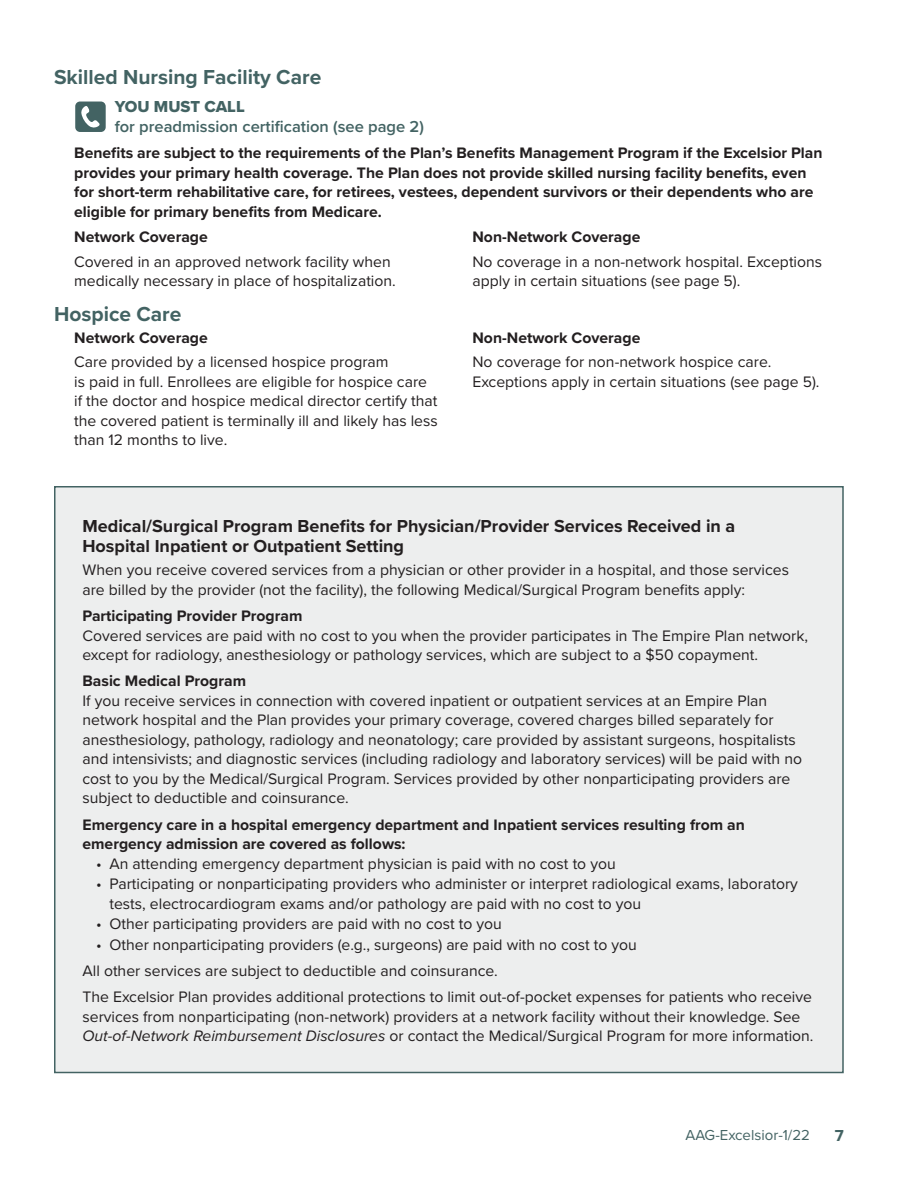
<style>
.page{position:relative;width:918px;height:1188px;background:#fff}
.page>*{position:absolute;margin:0;border:0;box-sizing:border-box;transform-origin:0 0}
._2022_AAG_Secondary{font:700 21px "Proxima Nova";color:#436363}
._2022_AAG_Callout_Te{font:700 18px/19.5px "Proxima Nova";color:#231f20}
._2022_AAG_You_Must_C{font:600 16.5px/19.5px "Proxima Nova";color:#436363}
.t1{font:700 16.5px "Proxima Nova";color:#436363}
._2022_AAG_Callout_bo{font:15.75px/19.5px "Proxima Nova";color:#231f20}
._2022_AAG_body_two_c{font:15.75px/19.5px "Proxima Nova";color:#231f20}
._2022_AAG_Callout_bu{font:15.75px/19.5px "Proxima Nova";color:#231f20}
._2022_AAG_body_10_5{font:700 15.75px/19.5px "Proxima Nova";color:#231f20}
._2022_AAG_Callout_bo-2{font:700 15.75px/19.5px "Proxima Nova";color:#231f20}
._2022_AAG_body_two_c-2{font:700 15.75px "Proxima Nova";color:#231f20}
.t2{font:15px "Proxima Nova";color:#436363}
.s1{font-family:"Proxima Nova Extrabld";font-weight:400}
.s2{font-style:italic}
</style>
<div class="page">
<div style="left:75px;top:102px;width:31px;height:30px;background:#436363;border-radius:5px"></div>
<svg style="left:81px;top:106px;width:19px;height:22px"></svg>
<div style="left:55px;top:487px;width:788px;height:585px;background:#edeeee"></div>
<p class="_2022_AAG_Secondary" style="left:54px;top:61px;width:269px">Skilled Nursing Facility Care</p>
<p class="_2022_AAG_You_Must_C" style="left:115px;top:97px;width:311px"><span class="s1">YOU MUST CALL<br></span>for preadmission certification (see page 2)</p>
<p class="_2022_AAG_body_10_5" style="left:74px;top:143px;width:750px">Benefits are subject to the requirements of the Plan’s Benefits Management Program if the Excelsior Plan provides your primary health coverage. The Plan does not provide skilled nursing facility benefits, even for short-term rehabilitative care, for retirees, vestees, dependent survivors or their dependents who are eligible for primary benefits from Medicare.</p>
<p class="_2022_AAG_body_two_c-2" style="left:74px;top:225px;width:135px">Network Coverage</p>
<p class="_2022_AAG_body_two_c" style="left:74px;top:251px;width:323px">Covered in an approved network facility when medically necessary in place of hospitalization.</p>
<p class="_2022_AAG_body_two_c-2" style="left:472px;top:225px;width:169px">Non-Network Coverage</p>
<p class="_2022_AAG_body_two_c" style="left:472px;top:251px;width:351px">No coverage in a non-network hospital. Exceptions apply in certain situations (see page 5).</p>
<p class="_2022_AAG_Secondary" style="left:54px;top:298px;width:129px">Hospice Care</p>
<p class="_2022_AAG_body_two_c-2" style="left:74px;top:326px;width:135px">Network Coverage</p>
<p class="_2022_AAG_body_two_c" style="left:74px;top:352px;width:365px">Care provided by a licensed hospice program<br>is paid in full. Enrollees are eligible for hospice care if the doctor and hospice medical director certify that the covered patient is terminally ill and likely has less than 12 months to live.</p>
<p class="_2022_AAG_body_two_c-2" style="left:472px;top:326px;width:169px">Non-Network Coverage</p>
<p class="_2022_AAG_body_two_c" style="left:472px;top:352px;width:349px">No coverage for non-network hospice care.<br>Exceptions apply in certain situations (see page 5).</p>
<p class="_2022_AAG_Callout_Te" style="left:82px;top:516px;width:654px">Medical/Surgical Program Benefits for Physician/Provider Services Received in a<br>Hospital Inpatient or Outpatient Setting</p>
<p class="_2022_AAG_Callout_bo" style="left:82px;top:560px;width:708px">When you receive covered services from a physician or other provider in a hospital, and those services are billed by the provider (not the facility), the following Medical/Surgical Program benefits apply:</p>
<p class="_2022_AAG_Callout_bo-2" style="left:82px;top:606px;width:221px">Participating Provider Program</p>
<p class="_2022_AAG_Callout_bo" style="left:82px;top:625px;width:727px">Covered services are paid with no cost to you when the provider participates in The Empire Plan network, except for radiology, anesthesiology or pathology services, which are subject to a $50 copayment.</p>
<p class="_2022_AAG_Callout_bo-2" style="left:82px;top:671px;width:165px">Basic Medical Program</p>
<p class="_2022_AAG_Callout_bo" style="left:82px;top:690px;width:721px">If you receive services in connection with covered inpatient or outpatient services at an Empire Plan network hospital and the Plan provides your primary coverage, covered charges billed separately for anesthesiology, pathology, radiology and neonatology; care provided by assistant surgeons, hospitalists and intensivists; and diagnostic services (including radiology and laboratory services) will be paid with no cost to you by the Medical/Surgical Program. Services provided by other nonparticipating providers are subject to deductible and coinsurance.</p>
<p class="_2022_AAG_Callout_bo-2" style="left:82px;top:814px;width:664px">Emergency care in a hospital emergency department and Inpatient services resulting from an emergency admission are covered as follows:</p>
<p class="_2022_AAG_Callout_bu" style="left:96px;top:853px;width:521px">• An attending emergency department physician is paid with no cost to you</p>
<p class="_2022_AAG_Callout_bu" style="left:110px;top:874px;width:690px;text-indent:-14px">• Participating or nonparticipating providers who administer or interpret radiological exams, laboratory tests, electrocardiogram exams and/or pathology are paid with no cost to you</p>
<p class="_2022_AAG_Callout_bu" style="left:96px;top:914px;width:407px">• Other participating providers are paid with no cost to you</p>
<p class="_2022_AAG_Callout_bu" style="left:96px;top:934px;width:542px">• Other nonparticipating providers (e.g., surgeons) are paid with no cost to you</p>
<p class="_2022_AAG_Callout_bo" style="left:82px;top:960px;width:417px">All other services are subject to deductible and coinsurance.</p>
<p class="_2022_AAG_Callout_bo" style="left:82px;top:987px;width:733px">The Excelsior Plan provides additional protections to limit out-of-pocket expenses for patients who receive services from nonparticipating (non-network) providers at a network facility without their knowledge. See<br><span class="s2">Out-of-Network Reimbursement Disclosures</span> or contact the Medical/Surgical Program for more information.</p>
<p class="t2" style="left:685px;top:1124px;width:126px">AAG-Excelsior-1/22</p>
<p class="t1" style="left:835px;top:1123px;width:10px">7</p>
</div>
